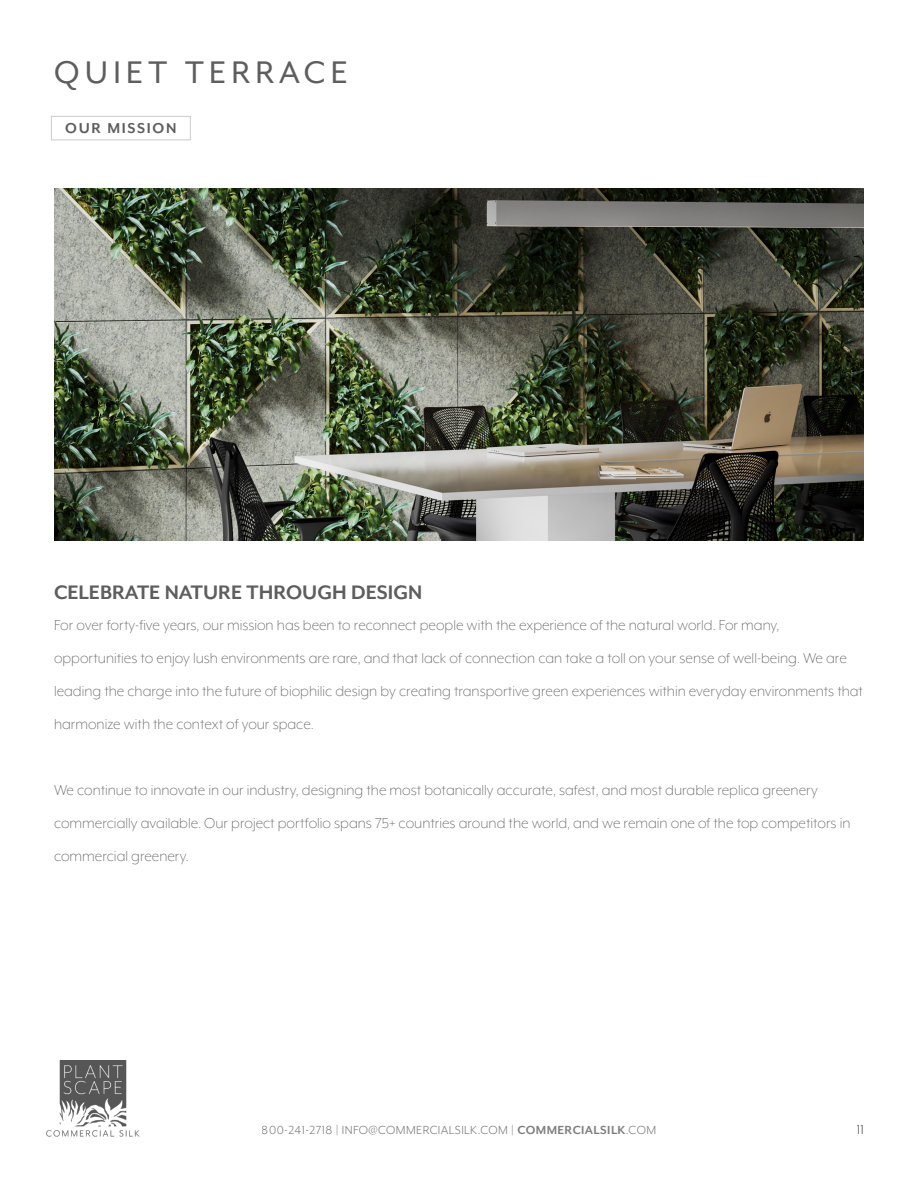
<style>
.page{position:relative;width:918px;height:1188px;background:#fff}
.page>*{position:absolute;margin:0;border:0;box-sizing:border-box;transform-origin:0 0}
.Align_Header{font:36px "Mr Eaves XL Mod OT";letter-spacing:.15em;color:#5f5e5e}
.Technical_Header{font:700 22.5px "Mr Eaves XL Mod OT";color:#5f5e5e}
.Paragraph_Alone{font:300 16.5px/33px "Mr Eaves XL Mod OT";color:#5f5e5e}
.Label_Box{font:700 16.5px "Mr Eaves XL Mod OT";letter-spacing:.1em;color:#5f5e5e}
.t1{font:15px "Mr Eaves XL Mod OT";color:#5f5e5e}
.t2{font:13.5px "Mr Eaves XL Mod OT";letter-spacing:.03em;color:#5f5e5e}
.s1{font-weight:700}
</style>
<div class="page">
<div style="left:51px;top:116px;width:140px;height:24px;border:1px solid #cecbcc"></div>
<img style="left:54px;top:189px;width:810px;height:352px">
<img style="left:46px;top:1061px;width:94px;height:76px">
<p class="Align_Header" style="left:54px;top:54px;width:295px">QUIET TERRACE</p>
<p class="Label_Box" style="left:65px;top:120px;width:113px">OUR MISSION</p>
<p class="Technical_Header" style="left:54px;top:581px;width:370px">CELEBRATE NATURE THROUGH DESIGN</p>
<p class="Paragraph_Alone" style="left:54px;top:608px;width:811px">For over forty-five years, our mission has been to reconnect people with the experience of the natural world. For many, opportunities to enjoy lush environments are rare, and that lack of connection can take a toll on your sense of well-being. We are leading the charge into the future of biophilic design by creating transportive green experiences within everyday environments that harmonize with the context of your space.</p>
<p class="Paragraph_Alone" style="left:54px;top:773px;width:798px">We continue to innovate in our industry, designing the most botanically accurate, safest, and most durable replica greenery commercially available. Our project portfolio spans 75+ countries around the world, and we remain one of the top competitors in commercial greenery.</p>
<p class="t2" style="left:262px;top:1123px;width:396px">800-241-2718 | INFO@COMMERCIALSILK.COM | <span class="s1">COMMERCIALSILK</span>.COM</p>
<p class="t1" style="left:857px;top:1122px;width:9px">11</p>
</div>
